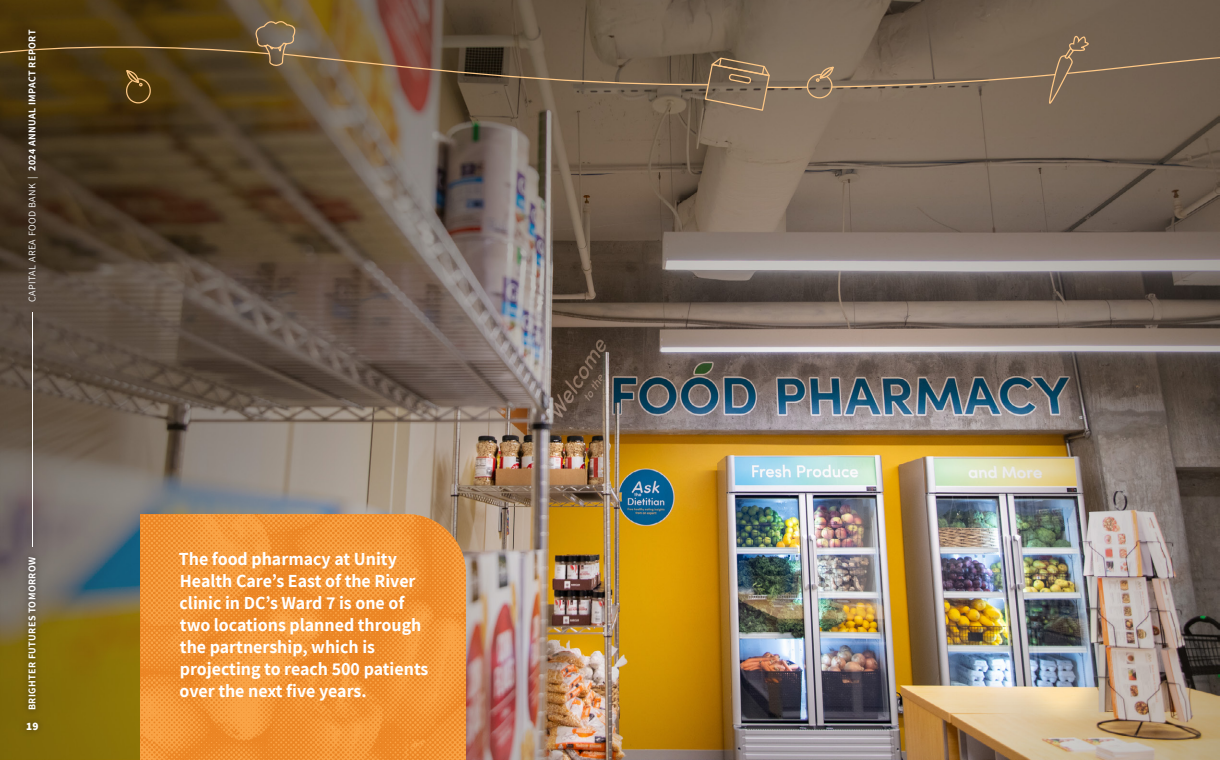
<style>
.page{position:relative;width:1220px;height:760px;background:#fff}
.page>*{position:absolute;margin:0;border:0;box-sizing:border-box;transform-origin:0 0}
.B1__Regular_Body_Copy{font:700 18px/22px "Assistant";color:#fff}
.t1{font:800 11.3px "Assistant";color:#fff}
.t2{font:700 10px "Assistant";letter-spacing:.04em;color:#fff}
.s1{font-weight:400}
</style>
<div class="page">
<img style="left:0;top:0;width:1220px;height:760px">
<img style="left:140px;top:514px;width:326px;height:246px">
<svg style="left:0;top:18px;width:1220px;height:107px;background:#6c5942"></svg>
<div style="left:25px;top:306px;width:15px;height:247px;background:#231f20;opacity:.65"></div>
<hr style="left:32px;top:312px;width:1px;height:235px;background:#fff">
<div style="left:22px;top:550px;width:21px;height:167px;background:#231f20;opacity:.65"></div>
<div style="left:22px;top:23px;width:22px;height:285px;background:#231f20;opacity:.65"></div>
<div style="left:20px;top:716px;width:25px;height:21px;background:#231f20;opacity:.65"></div>
<p class="t2" style="left:25px;top:302px;width:273px;rotate:-90deg"><span class="s1">CAPITAL AREA FOOD BANK |</span> 2024 ANNUAL IMPACT REPORT</p>
<p class="t2" style="left:25px;top:710px;width:155px;rotate:-90deg">BRIGHTER FUTURES TOMORROW</p>
<p class="t1" style="left:26px;top:718px;width:14px">19</p>
<p class="B1__Regular_Body_Copy" style="left:179px;top:548px;width:251px">The food pharmacy at Unity<br>Health Care’s East of the River clinic in DC’s Ward 7 is one of two locations planned through the partnership, which is projecting to reach 500 patients over the next five years.</p>
</div>
